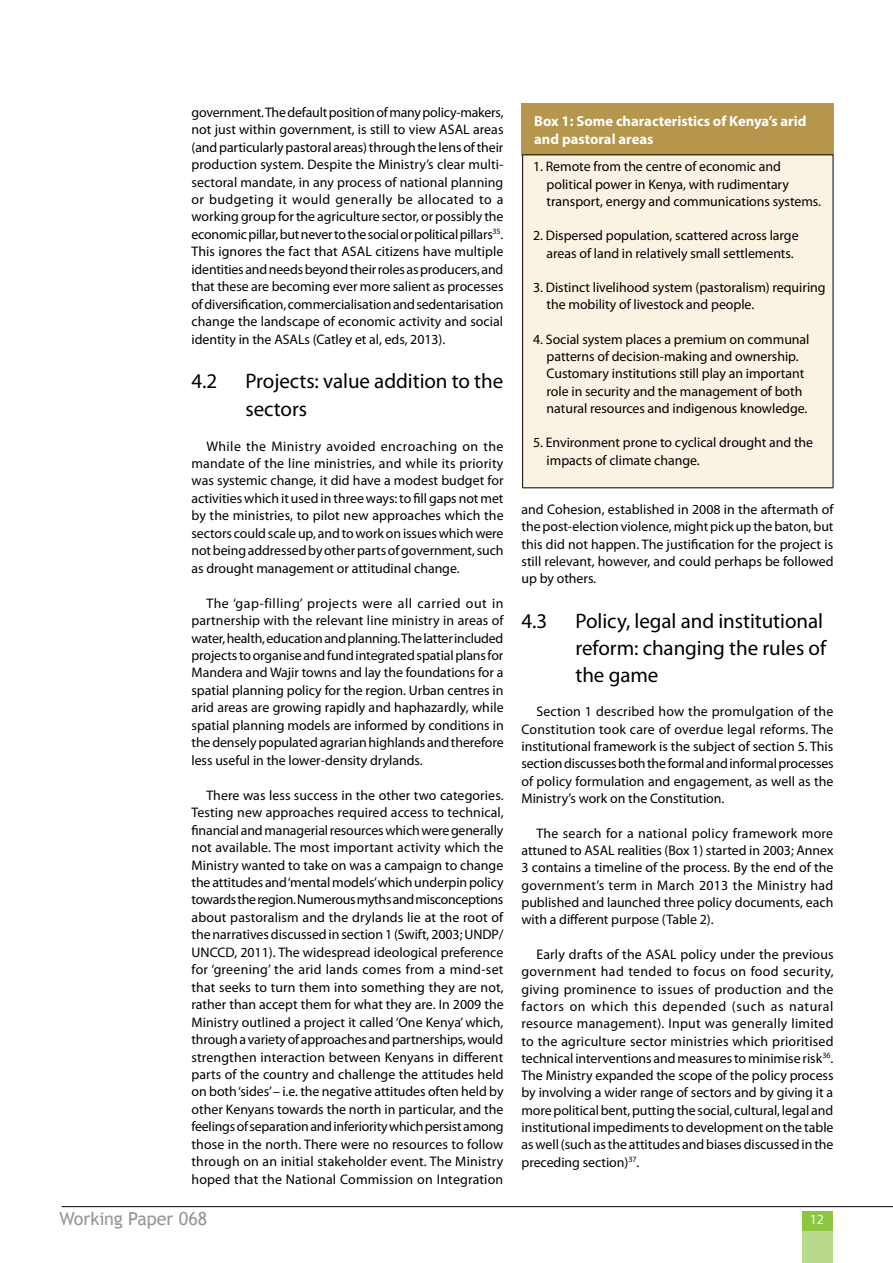
<style>
.page{position:relative;width:893px;height:1263px;background:#fff}
.page>*{position:absolute;margin:0;border:0;box-sizing:border-box;transform-origin:0 0}
.t1{font:21px/27px "Myriad Pro";letter-spacing:-.005em;color:#000}
.t2{font:18px "Trebuchet MS";letter-spacing:-.005em;color:#939598}
.t3{font:700 14.7px/18px "Myriad Pro";color:#fff}
.t4{font:13.8px/17.4px "Myriad Pro";letter-spacing:-.005em;color:#000;text-align:justify}
.t5{font:13.8px "Myriad Pro";color:#fff}
</style>
<div class="page">
<hr style="left:62px;top:1206px;width:831px;height:1px;background:#000">
<div style="left:802px;top:1211px;width:30px;height:19px;background:#8dc63f"></div>
<div style="left:802px;top:1231px;width:30px;height:32px;background:#b9da8a"></div>
<div style="left:520px;top:103px;width:313px;height:53px;background:#b6964d"></div>
<div style="left:523px;top:155px;width:310px;height:333px;background:#faf3e3"></div>
<hr style="left:522px;top:155px;width:1px;height:333px;background:#000">
<hr style="left:833px;top:155px;width:1px;height:333px;background:#000">
<hr style="left:522px;top:155px;width:311px;height:1px;background:#000">
<hr style="left:522px;top:488px;width:311px;height:1px;background:#000">
<p class="t4" style="left:192px;top:103px;width:314px">government. The default position of many policy-makers, not just within government, is still to view ASAL areas (and particularly pastoral areas) through the lens of their production system. Despite the Ministry’s clear multi&shy;sectoral mandate, in any process of national planning or budgeting it would generally be allocated to a working group for the agriculture sector, or possibly the economic pillar, but never to the social or political pillars<sup>35</sup>.<br>This ignores the fact that ASAL citizens have multiple identities and needs beyond their roles as producers, and that these are becoming ever more salient as processes of diversification, commercialisation and sedentarisation change the landscape of economic activity and social identity in the ASALs (Catley et al, eds, 2013).</p>
<h1 class="t1" style="left:192px;top:367px;width:27px">4.2</h1>
<h1 class="t1" style="left:246px;top:367px;width:259px">Projects: value addition to the sectors</h1>
<p class="t4" style="left:191px;top:437px;width:314px;text-indent:15px">While the Ministry avoided encroaching on the mandate of the line ministries, and while its priority was systemic change, it did have a modest budget for activities which it used in three ways: to fill gaps not met by the ministries, to pilot new approaches which the sectors could scale up, and to work on issues which were not being addressed by other parts of government, such as drought management or attitudinal change.</p>
<p class="t4" style="left:191px;top:594px;width:314px;text-indent:15px">The ‘gap-filling’ projects were all carried out in partnership with the relevant line ministry in areas of water, health, education and planning. The latter included projects to organise and fund integrated spatial plans for Mandera and Wajir towns and lay the foundations for a spatial planning policy for the region. Urban centres in arid areas are growing rapidly and haphazardly, while spatial planning models are informed by conditions in the densely populated agrarian highlands and therefore less useful in the lower-density drylands.</p>
<p class="t4" style="left:191px;top:786px;width:314px;text-indent:15px">There was less success in the other two categories.<br>Testing new approaches required access to technical, financial and managerial resources which were generally not available. The most important activity which the Ministry wanted to take on was a campaign to change the attitudes and ‘mental models’which underpin policy towards the region. Numerous myths and misconceptions about pastoralism and the drylands lie at the root of the narratives discussed in section 1 (Swift, 2003; UNDP/ UNCCD, 2011). The widespread ideological preference for ‘greening’ the arid lands comes from a mind-set that seeks to turn them into something they are not, rather than accept them for what they are. In 2009 the Ministry outlined a project it called ‘One Kenya’ which, through a variety of approaches and partnerships, would strengthen interaction between Kenyans in different parts of the country and challenge the attitudes held on both ‘sides’ – i.e. the negative attitudes often held by other Kenyans towards the north in particular, and the feelings of separation and inferiority which persist among those in the north. There were no resources to follow through on an initial stakeholder event. The Ministry hoped that the National Commission on Integration</p>
<p class="t3" style="left:534px;top:112px;width:274px">Box 1: Some characteristics of Kenya’s arid and pastoral areas</p>
<p class="t4" style="left:547px;top:158px;width:276px;text-align:left;text-indent:-14px">1. Remote from the centre of economic and political power in Kenya, with rudimentary transport, energy and communications systems.</p>
<p class="t4" style="left:547px;top:227px;width:253px;text-indent:-14px">2. Dispersed population, scattered across large areas of land in relatively small settlements.</p>
<p class="t4" style="left:547px;top:279px;width:280px;text-indent:-14px">3. Distinct livelihood system (pastoralism) requiring the mobility of livestock and people.</p>
<p class="t4" style="left:547px;top:330px;width:264px;text-align:left;text-indent:-14px">4. Social system places a premium on communal patterns of decision-making and ownership.<br>Customary institutions still play an important role in security and the management of both natural resources and indigenous knowledge.</p>
<p class="t4" style="left:547px;top:434px;width:268px;text-indent:-14px">5. Environment prone to cyclical drought and the impacts of climate change.</p>
<p class="t4" style="left:521px;top:500px;width:314px">and Cohesion, established in 2008 in the aftermath of the post-election violence, might pick up the baton, but this did not happen. The justification for the project is still relevant, however, and could perhaps be followed up by others.</p>
<h1 class="t1" style="left:521px;top:607px;width:27px">4.3</h1>
<h1 class="t1" style="left:575px;top:607px;width:252px">Policy, legal and institutional reform: changing the rules of the game</h1>
<p class="t4" style="left:521px;top:703px;width:314px;text-indent:15px">Section 1 described how the promulgation of the Constitution took care of overdue legal reforms. The institutional framework is the subject of section 5. This section discusses both the formal and informal processes of policy formulation and engagement, as well as the Ministry’s work on the Constitution.</p>
<p class="t4" style="left:521px;top:824px;width:314px;text-indent:15px">The search for a national policy framework more attuned to ASAL realities (Box 1) started in 2003; Annex 3 contains a timeline of the process. By the end of the government’s term in March 2013 the Ministry had published and launched three policy documents, each with a different purpose (Table 2).</p>
<p class="t4" style="left:521px;top:945px;width:314px;text-indent:15px">Early drafts of the ASAL policy under the previous government had tended to focus on food security, giving prominence to issues of production and the factors on which this depended (such as natural resource management). Input was generally limited to the agriculture sector ministries which prioritised technical interventions and measures to minimise risk<sup>36</sup>.<br>The Ministry expanded the scope of the policy process by involving a wider range of sectors and by giving it a more political bent, putting the social, cultural, legal and institutional impediments to development on the table as well (such as the attitudes and biases discussed in the preceding section)<sup>37</sup>.</p>
<h2 class="t2" style="left:60px;top:1208px;width:149px">Working Paper 068</h2>
<p class="t5" style="left:810px;top:1211px;width:16px">12</p>
</div>
